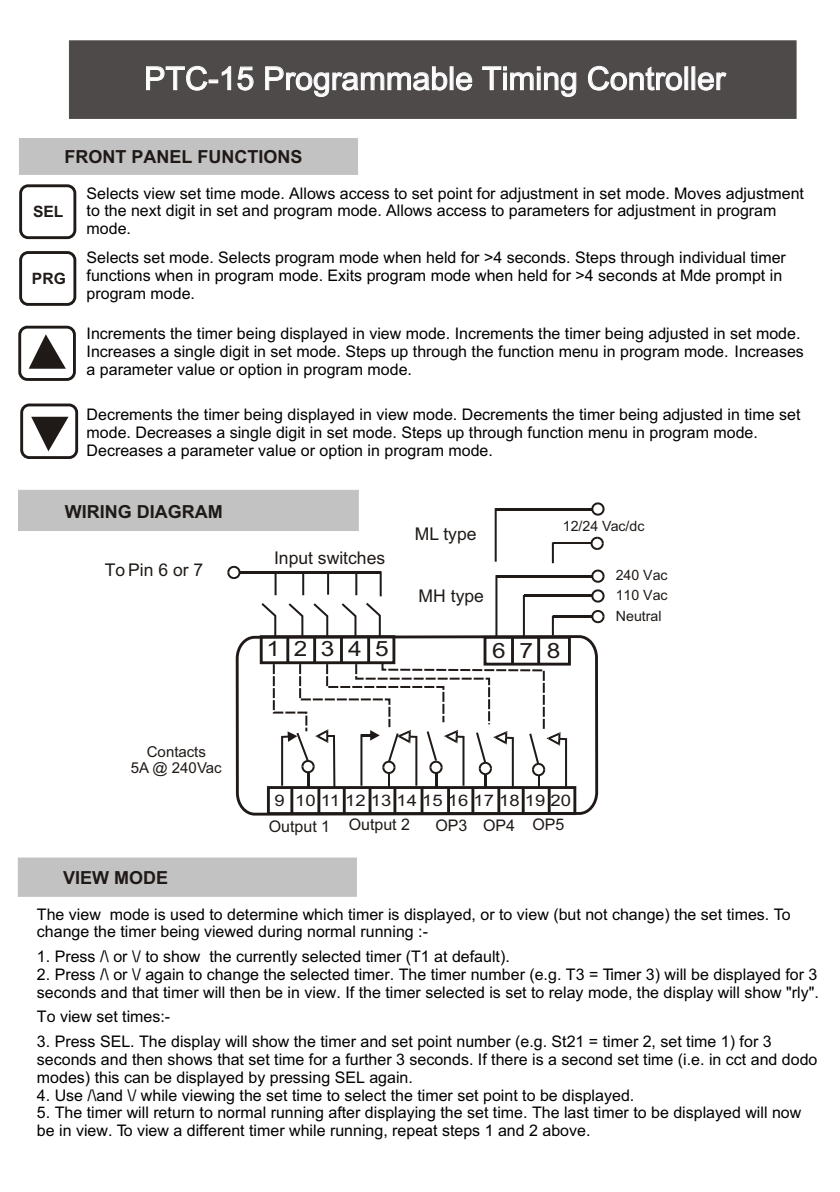
<style>
.page{position:relative;width:840px;height:1192px;background:#fff}
.page>*{position:absolute;margin:0;border:0;box-sizing:border-box;transform-origin:0 0}
.t1{font:32px "Arial";color:#fff}
.t2{font:21px "Arial";letter-spacing:.555em;color:#1f1a17;scale:1.16 1}
.t3{font:700 18px "Arial";color:#1f1a17}
.t4{font:17.6px "Arial";color:#1f1a17}
.t5{font:16px/17.8px "Arial";color:#000}
.t6{font:16px/24.4px "Arial";color:#1f1a17;scale:1.16 1}
.t7{font:16px "Arial";color:#1f1a17}
.t8{font:700 15.6px "Arial";color:#1f1a17}
.t9{font:15px/16.8px "Arial";color:#1f1a17;text-align:center}
.t10{font:14.2px/20.4px "Arial";color:#1f1a17;text-align:justify}
</style>
<div class="page">
<div style="left:69px;top:40px;width:728px;height:79px;background:#4f4a4a;border:1px solid #4f4a4a"></div>
<div style="left:19px;top:138px;width:339px;height:37px;background:#c2c2c2"></div>
<div style="left:18px;top:858px;width:339px;height:39px;background:#c2c2c2"></div>
<div style="left:18px;top:490px;width:341px;height:41px;background:#c2c2c2"></div>
<svg style="left:28px;top:334px;width:38px;height:35px"></svg>
<div style="left:18px;top:326px;width:58px;height:55px;border:3px solid #1f1a17;border-radius:8px"></div>
<svg style="left:31px;top:416px;width:38px;height:36px"></svg>
<div style="left:20px;top:404px;width:58px;height:55px;border:3px solid #1f1a17;border-radius:8px"></div>
<div style="left:19px;top:184px;width:57px;height:55px;border:3px solid #1f1a17;border-radius:8px"></div>
<div style="left:19px;top:251px;width:57px;height:55px;border:3px solid #1f1a17;border-radius:8px"></div>
<svg style="left:235px;top:634px;width:364px;height:182px"></svg>
<div style="left:267px;top:786px;width:309px;height:29px;border:3px solid #1f1a17"></div>
<div style="left:260px;top:635px;width:135px;height:29px;border:3px solid #1f1a17"></div>
<div style="left:484px;top:636px;width:87px;height:30px;border:3px solid #1f1a17"></div>
<hr style="left:537px;top:637px;width:3px;height:27px;background:#1f1a17">
<hr style="left:511px;top:636px;width:3px;height:27px;background:#1f1a17">
<hr style="left:286px;top:637px;width:3px;height:26px;background:#1f1a17">
<hr style="left:313px;top:637px;width:3px;height:26px;background:#1f1a17">
<hr style="left:340px;top:637px;width:3px;height:25px;background:#1f1a17">
<hr style="left:367px;top:637px;width:3px;height:25px;background:#1f1a17">
<hr style="left:343px;top:788px;width:3px;height:25px;background:#1f1a17">
<hr style="left:290px;top:789px;width:3px;height:25px;background:#1f1a17">
<hr style="left:317px;top:788px;width:3px;height:26px;background:#1f1a17">
<hr style="left:369px;top:787px;width:2px;height:27px;background:#1f1a17">
<hr style="left:393px;top:787px;width:3px;height:27px;background:#1f1a17">
<hr style="left:421px;top:787px;width:2px;height:27px;background:#1f1a17">
<hr style="left:447px;top:787px;width:3px;height:27px;background:#1f1a17">
<hr style="left:471px;top:787px;width:3px;height:27px;background:#1f1a17">
<hr style="left:497px;top:787px;width:3px;height:27px;background:#1f1a17">
<hr style="left:522px;top:787px;width:3px;height:27px;background:#1f1a17">
<hr style="left:548px;top:787px;width:3px;height:27px;background:#1f1a17">
<svg style="left:495px;top:575px;width:2px;height:61px"></svg>
<hr style="left:496px;top:575px;width:96px;height:2px;background:#1f1a17">
<svg style="left:591px;top:570px;width:14px;height:13px"></svg>
<hr style="left:239px;top:571px;width:142px;height:2px;background:#1f1a17">
<svg style="left:227px;top:566px;width:14px;height:13px"></svg>
<svg style="left:523px;top:595px;width:2px;height:41px"></svg>
<hr style="left:524px;top:595px;width:68px;height:2px;background:#1f1a17">
<svg style="left:591px;top:589px;width:14px;height:14px"></svg>
<svg style="left:259px;top:603px;width:18px;height:35px"></svg>
<svg style="left:286px;top:603px;width:18px;height:35px"></svg>
<svg style="left:311px;top:603px;width:18px;height:35px"></svg>
<hr style="left:275px;top:572px;width:2px;height:23px;background:#1f1a17">
<hr style="left:302px;top:572px;width:2px;height:23px;background:#1f1a17">
<hr style="left:327px;top:571px;width:2px;height:24px;background:#1f1a17">
<hr style="left:355px;top:572px;width:2px;height:23px;background:#1f1a17">
<svg style="left:340px;top:603px;width:17px;height:35px"></svg>
<svg style="left:364px;top:571px;width:18px;height:67px"></svg>
<svg style="left:552px;top:616px;width:2px;height:20px"></svg>
<hr style="left:553px;top:616px;width:39px;height:2px;background:#1f1a17">
<svg style="left:591px;top:610px;width:14px;height:13px"></svg>
<svg style="left:495px;top:508px;width:2px;height:54px"></svg>
<hr style="left:496px;top:508px;width:96px;height:2px;background:#1f1a17">
<svg style="left:591px;top:502px;width:14px;height:14px"></svg>
<svg style="left:552px;top:542px;width:2px;height:21px"></svg>
<hr style="left:553px;top:542px;width:39px;height:2px;background:#1f1a17">
<svg style="left:591px;top:537px;width:13px;height:13px"></svg>
<svg style="left:272px;top:661px;width:295px;height:127px"></svg>
<h1 class="t1" style="left:144px;top:66px;width:583px">PTC-15 Programmable Timing Controller</h1>
<p class="t3" style="left:64px;top:150px;width:239px">FRONT PANEL FUNCTIONS</p>
<p class="t8" style="left:33px;top:206px;width:32px">SEL</p>
<p class="t8" style="left:32px;top:272px;width:35px">PRG</p>
<p class="t5" style="left:87px;top:186px;width:719px">Selects view set time mode. Allows access to set point for adjustment in set mode. Moves adjustment to the next digit in set and program mode. Allows access to parameters for adjustment in program mode.</p>
<p class="t5" style="left:87px;top:250px;width:701px">Selects set mode. Selects program mode when held for &gt;4 seconds. Steps through individual timer functions when in program mode. Exits program mode when held for &gt;4 seconds at Mde prompt in program mode.</p>
<p class="t5" style="left:87px;top:326px;width:719px">Increments the timer being displayed in view mode. Increments the timer being adjusted in set mode.<br>Increases a single digit in set mode. Steps up through the function menu in program mode. Increases a parameter value or option in program mode.</p>
<p class="t5" style="left:87px;top:407px;width:715px">Decrements the timer being displayed in view mode. Decrements the timer being adjusted in time set mode. Decreases a single digit in set mode. Steps up through function menu in program mode.<br>Decreases a parameter value or option in program mode.</p>
<p class="t3" style="left:65px;top:505px;width:159px">WIRING DIAGRAM</p>
<p class="t4" style="left:105px;top:563px;width:100px">To Pin 6 or 7</p>
<p class="t9" style="left:131px;top:744px;width:93px">Contacts<br>5A @ 240Vac</p>
<p class="t3" style="left:63px;top:871px;width:107px">VIEW MODE</p>
<p class="t4" style="left:274px;top:551px;width:113px">Input switches</p>
<p class="t4" style="left:415px;top:527px;width:63px">ML type</p>
<p class="t4" style="left:419px;top:589px;width:67px">MH type</p>
<p class="t10" style="left:563px;top:517px;width:83px">12/24 Vac/dc</p>
<p class="t10" style="left:616px;top:566px;width:54px">240 Vac 110 Vac Neutral</p>
<h2 class="t2" style="left:266px;top:641px;width:107px">12345</h2>
<h2 class="t2" style="left:492px;top:643px;width:60px">678</h2>
<p class="t6" style="left:436px;top:790px;width:118px;text-indent:-161px">9 10 11 12 13 14 15 16 17 18 19 20<br>OP3 OP4 OP5</p>
<p class="t7" style="left:269px;top:819px;width:143px">Output 1 Output 2</p>
<p class="t5" style="left:37px;top:906px;width:755px">The view mode is used to determine which timer is displayed, or to view (but not change) the set times. To change the timer being viewed during normal running :-</p>
<p class="t5" style="left:37px;top:949px;width:474px">1. Press /\ or \/ to show the currently selected timer (T1 at default).</p>
<p class="t5" style="left:37px;top:967px;width:784px">2. Press /\ or \/ again to change the selected timer. The timer number (e.g. T3 = Timer 3) will be displayed for 3 seconds and that timer will then be in view. If the timer selected is set to relay mode, the display will show "rly".</p>
<p class="t5" style="left:37px;top:1009px;width:135px">To view set times:-</p>
<p class="t5" style="left:37px;top:1034px;width:782px">3. Press SEL. The display will show the timer and set point number (e.g. St21 = timer 2, set time 1) for 3 seconds and then shows that set time for a further 3 seconds. If there is a second set time (i.e. in cct and dodo modes) this can be displayed by pressing SEL again.</p>
<p class="t5" style="left:37px;top:1087px;width:599px">4. Use /\and \/ while viewing the set time to select the timer set point to be displayed.</p>
<p class="t5" style="left:37px;top:1105px;width:766px">5. The timer will return to normal running after displaying the set time. The last timer to be displayed will now be in view. To view a different timer while running, repeat steps 1 and 2 above.</p>
</div>
